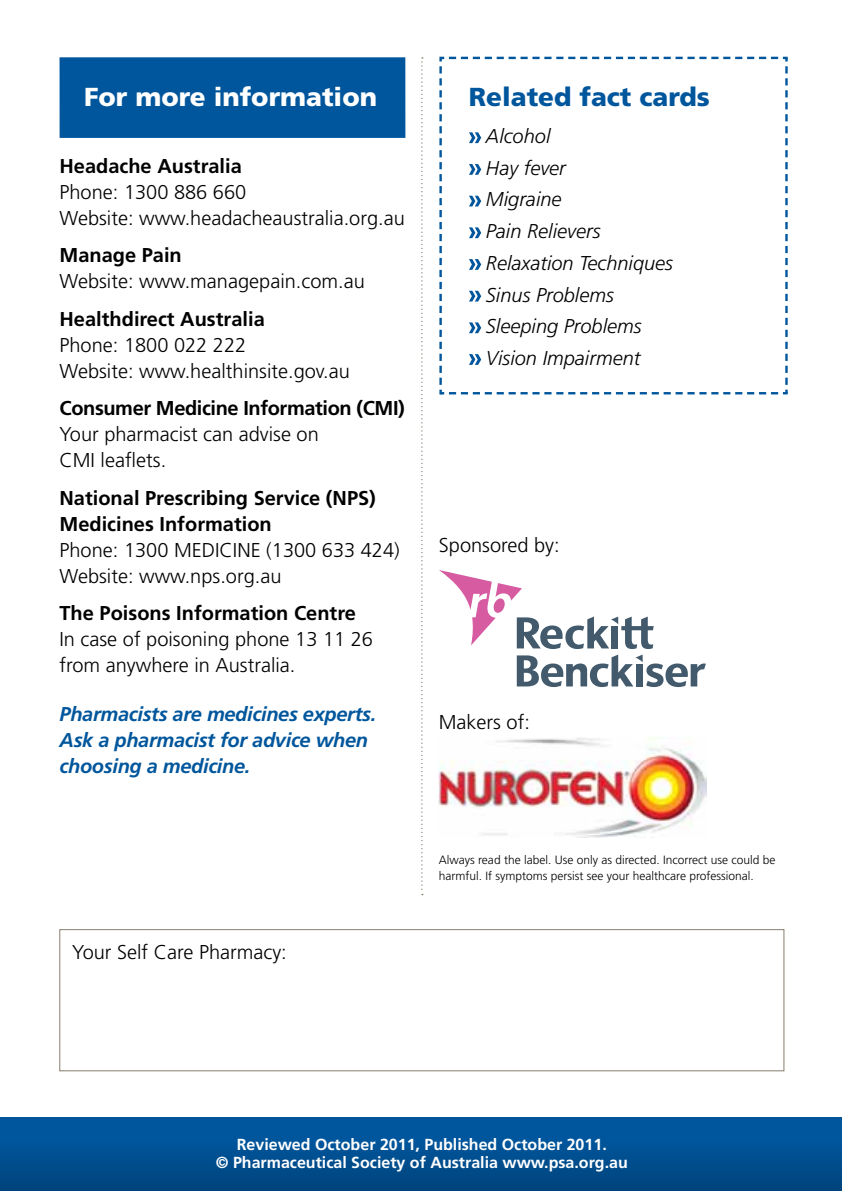
<style>
.page{position:relative;width:842px;height:1191px;background:#fff}
.page>*{position:absolute;margin:0;border:0;box-sizing:border-box;transform-origin:0 0}
.t1{font:900 26px "Frutiger LT Std";color:#fff}
.t2{font:900 26px "Frutiger LT Std";color:#00569c}
.t3{font:300 20px/26px "Frutiger LT Std";color:#000}
.t4{font:700 20px/26px "Frutiger LT Std";color:#000}
.t5{font:italic 300 20px/31.6px "Frutiger LT Std";color:#000}
.t6{font:italic 700 20px/26px "Frutiger LT Std";letter-spacing:-.015em;color:#00569c}
.t7{font:700 20px "Frutiger LT Std";letter-spacing:-.02em;color:#000}
.t8{font:700 16px/18px "Frutiger LT Std";color:#fff;text-align:center}
.t9{font:300 12px/16px "Frutiger LT Std";color:#000}
</style>
<div class="page">
<div style="left:0;top:1117px;width:842px;height:74px;background:linear-gradient(to bottom,#005aa3,#00457f)"></div>
<svg style="left:421px;top:57px;width:2px;height:838px"></svg>
<div style="left:59px;top:929px;width:725px;height:142px;border:1px solid #887e6e"></div>
<div style="left:60px;top:57px;width:345px;height:81px;background:#00569c"></div>
<svg style="left:60px;top:57px;width:27px;height:81px"></svg>
<svg style="left:439px;top:57px;width:349px;height:338px"></svg>
<svg style="left:439px;top:570px;width:267px;height:117px"></svg>
<img style="left:439px;top:737px;width:267px;height:101px">
<h1 class="t1" style="left:84px;top:82px;width:294px">For more information</h1>
<p class="t4" style="left:60px;top:153px;width:184px">Headache Australia</p>
<p class="t3" style="left:60px;top:179px;width:347px">Phone: 1300 886 660<br>Website: www.headacheaustralia.org.au</p>
<p class="t4" style="left:60px;top:242px;width:124px">Manage Pain</p>
<p class="t3" style="left:60px;top:269px;width:307px">Website: www.managepain.com.au</p>
<p class="t4" style="left:60px;top:306px;width:207px">Healthdirect Australia</p>
<p class="t3" style="left:60px;top:332px;width:292px">Phone: 1800 022 222<br>Website: www.healthinsite.gov.au</p>
<p class="t7" style="left:60px;top:396px;width:347px">Consumer Medicine Information (CMI)</p>
<p class="t3" style="left:60px;top:421px;width:261px">Your pharmacist can advise on<br>CMI leaflets.</p>
<p class="t4" style="left:60px;top:484px;width:318px">National Prescribing Service (NPS)<br>Medicines Information</p>
<p class="t3" style="left:60px;top:537px;width:342px">Phone: 1300 MEDICINE (1300 633 424)<br>Website: www.nps.org.au</p>
<p class="t4" style="left:60px;top:600px;width:298px">The Poisons Information Centre</p>
<p class="t3" style="left:60px;top:626px;width:315px">In case of poisoning phone 13 11 26 from anywhere in Australia.</p>
<p class="t6" style="left:60px;top:701px;width:318px">Pharmacists are medicines experts.<br>Ask a pharmacist for advice when choosing a medicine.</p>
<p class="t3" style="left:72px;top:939px;width:216px">Your Self Care Pharmacy:</p>
<h1 class="t2" style="left:469px;top:81px;width:242px">Related fact cards</h1>
<p class="t5" style="left:486px;top:121px;width:189px">Alcohol<br>Hay fever<br>Migraine<br>Pain Relievers<br>Relaxation Techniques<br>Sinus Problems<br>Sleeping Problems<br>Vision Impairment</p>
<p class="t3" style="left:439px;top:532px;width:122px">Sponsored by:</p>
<p class="t3" style="left:439px;top:710px;width:93px">Makers of:</p>
<p class="t9" style="left:439px;top:852px;width:338px">Always read the label. Use only as directed. Incorrect use could be harmful. If symptoms persist see your healthcare professional.</p>
<p class="t8" style="left:216px;top:1135px;width:414px">Reviewed October 2011, Published October 2011.<br>© Pharmaceutical Society of Australia www.psa.org.au</p>
</div>
